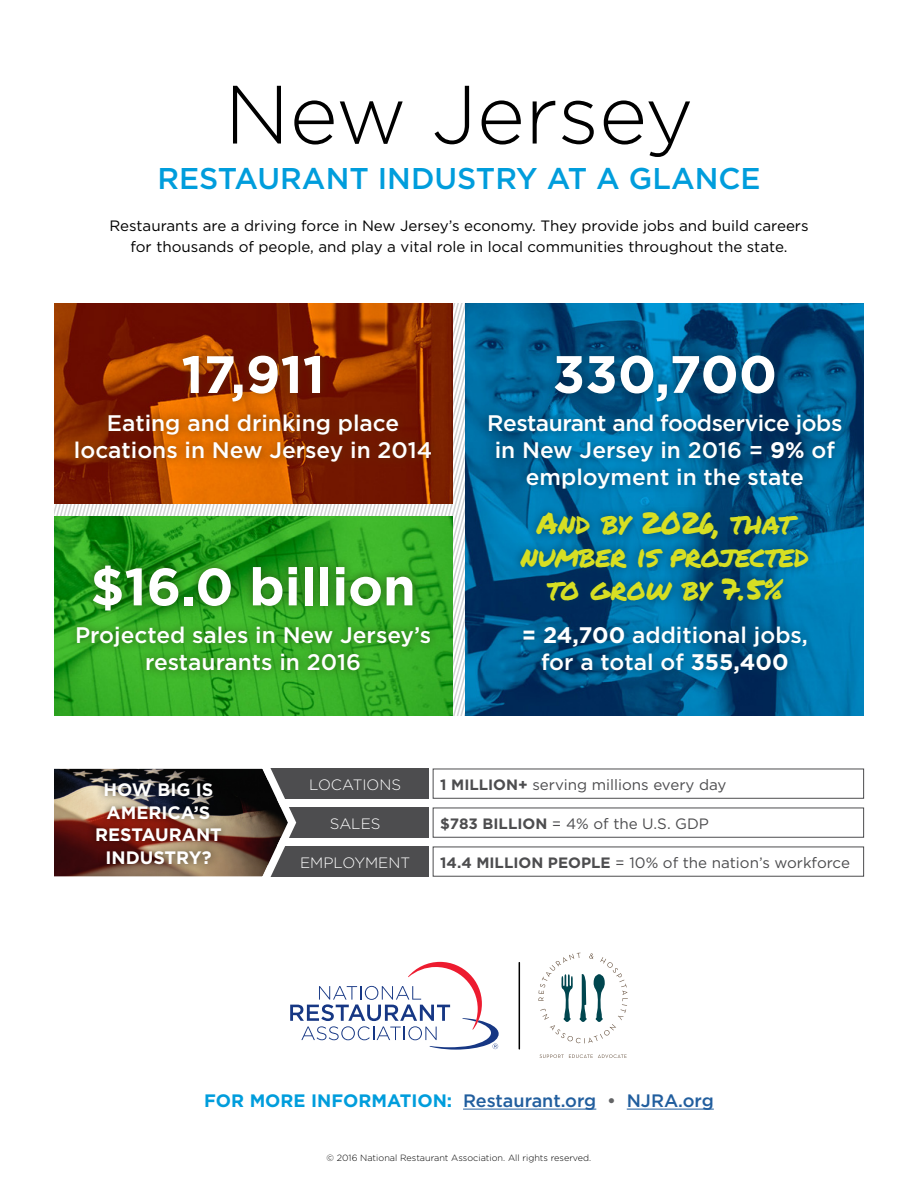
<style>
.page{position:relative;width:918px;height:1188px;background:#fff}
.page>*{position:absolute;margin:0;border:0;box-sizing:border-box;transform-origin:0 0}
.t1{font:300 82.5px "Gotham";color:#000}
.t2{font:700 52.5px "Gotham";color:#fff}
.t3{font:30px/33px "Permanent Marker";letter-spacing:-.02em;color:#d7df23;text-align:center}
.t4{font:500 30px "Gotham";color:#009ddc}
.t5{font:500 22.5px/27px "Gotham";color:#fff;text-align:center}
.t6{font:500 22.5px/27px "Gotham";letter-spacing:-.02em;color:#fff;text-align:center}
.t7{font:500 18px "Gotham";color:#215e9e}
.t8{font:700 18px/22.5px "Gotham";color:#fff;text-align:center}
.t9{font:15px/21px "Gotham";color:#000;text-align:center}
.t10{font:15px "Gotham";color:#4d4d4f}
.t11{font:300 15px "Gotham";color:#fff}
.t12{font:300 9px "Gotham";color:#000}
.s1{font-weight:700}
.s2{font-weight:700;color:#009ddc}
.s3{color:#636466}
</style>
<div class="page">
<svg style="left:104px;top:304px;width:362px;height:412px"></svg>
<img style="left:54px;top:304px;width:398px;height:199px">
<img style="left:466px;top:304px;width:398px;height:412px">
<img style="left:54px;top:517px;width:398px;height:199px">
<div style="left:433px;top:808px;width:431px;height:30px;border:1px solid #4d4d4f"></div>
<div style="left:268px;top:808px;width:161px;height:30px;background:#4d4d4f"></div>
<div style="left:433px;top:847px;width:431px;height:30px;border:1px solid #4d4d4f"></div>
<div style="left:268px;top:847px;width:161px;height:30px;background:#4d4d4f"></div>
<div style="left:433px;top:769px;width:431px;height:30px;border:1px solid #4d4d4f"></div>
<div style="left:268px;top:769px;width:161px;height:30px;background:#4d4d4f"></div>
<svg style="left:54px;top:768px;width:248px;height:109px"></svg>
<div style="left:87px;top:774px;width:143px;height:99px;background:#000;opacity:.75"></div>
<svg style="left:290px;top:962px;width:209px;height:88px"></svg>
<hr style="left:519px;top:963px;width:1px;height:86px;background:#000">
<hr style="left:463px;top:1109px;width:133px;height:1px;background:#215e9e">
<hr style="left:627px;top:1109px;width:87px;height:1px;background:#215e9e">
<div style="left:68px;top:556px;width:371px;height:124px;background:#214c0c;opacity:.75"></div>
<div style="left:66px;top:346px;width:374px;height:125px;background:#603100;opacity:.75"></div>
<div style="left:480px;top:346px;width:371px;height:337px;background:#003c5a;opacity:.75"></div>
<svg style="left:540px;top:1054px;width:87px;height:4px"></svg>
<svg style="left:538px;top:953px;width:90px;height:90px"></svg>
<h1 class="t1" style="left:224px;top:69px;width:471px">New Jersey</h1>
<h3 class="t4" style="left:157px;top:161px;width:605px">RESTAURANT INDUSTRY AT A GLANCE</h3>
<p class="t9" style="left:109px;top:215px;width:701px">Restaurants are a driving force in New Jersey’s economy. They provide jobs and build careers for thousands of people, and play a vital role in local communities throughout the state.</p>
<h2 class="t2" style="left:181px;top:344px;width:145px">17,911</h2>
<h3 class="t5" style="left:74px;top:409px;width:360px">Eating and drinking place locations in New Jersey in 2014</h3>
<h2 class="t2" style="left:90px;top:556px;width:327px">$16.0 billion</h2>
<h3 class="t5" style="left:75px;top:621px;width:357px">Projected sales in New Jersey’s restaurants in 2016</h3>
<h2 class="t2" style="left:553px;top:344px;width:226px">330,700</h2>
<h3 class="t6" style="left:487px;top:409px;width:357px">Restaurant and foodservice jobs in New Jersey in 2016 = <span class="s1">9%</span> of employment in the state</h3>
<h3 class="t3" style="left:521px;top:505px;width:289px">And by 2026, that number is projected to grow by 7.5%</h3>
<h3 class="t5" style="left:522px;top:621px;width:288px"><span class="s1">= 24,700</span> additional jobs, for a total of <span class="s1">355,400</span></h3>
<p class="t8" style="left:104px;top:778px;width:111px">HOW BIG IS</p>
<p class="t11" style="left:309px;top:776px;width:93px">LOCATIONS</p>
<p class="t10" style="left:440px;top:776px;width:288px"><span class="s1">1 MILLION+</span> serving millions every day</p>
<p class="t8" style="left:95px;top:801px;width:128px">AMERICA’S<br>RESTAURANT<br>INDUSTRY?</p>
<p class="t11" style="left:330px;top:815px;width:52px">SALES</p>
<p class="t10" style="left:440px;top:815px;width:270px"><span class="s1">$783 BILLION</span> = 4% of the U.S. GDP</p>
<p class="t11" style="left:300px;top:854px;width:112px">EMPLOYMENT</p>
<p class="t10" style="left:440px;top:854px;width:411px"><span class="s1">14.4 MILLION PEOPLE</span> = 10% of the nation’s workforce</p>
<p class="t7" style="left:204px;top:1090px;width:511px"><span class="s2">FOR MORE INFORMATION:</span> Restaurant.org <span class="s3">•</span> NJRA.org</p>
<p class="t12" style="left:327px;top:1153px;width:266px">© 2016 National Restaurant Association. All rights reserved.</p>
</div>
